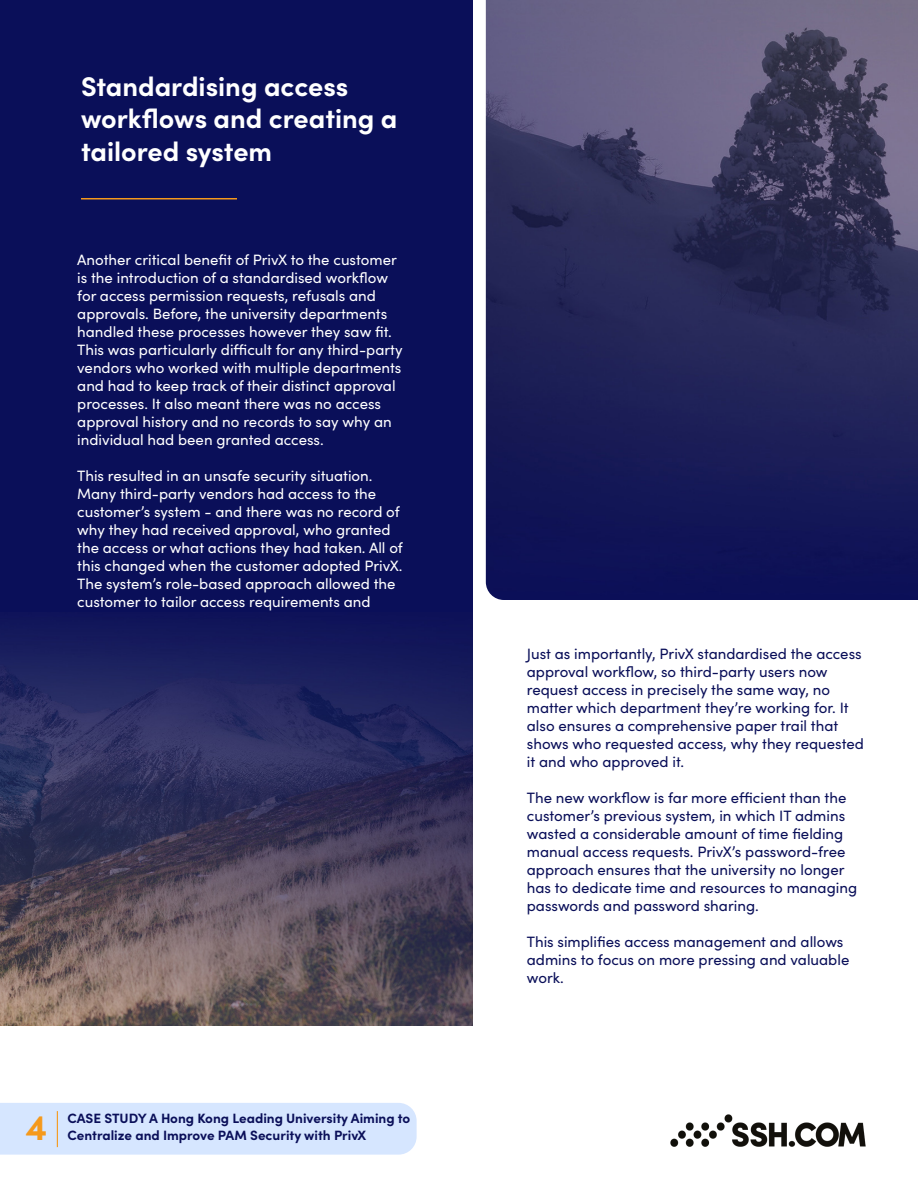
<style>
.page{position:relative;width:918px;height:1188px;background:#fff}
.page>*{position:absolute;margin:0;border:0;box-sizing:border-box;transform-origin:0 0}
.Heading__1{font:700 36px "Sofia Pro";color:#f5991c}
.Heading__1-2{font:700 27px/32.4px "Sofia Pro";color:#fff}
.Heading__1-3{font:15px/18px "Sofia Pro";color:#fff}
.Heading__1-4{font:15px/18px "Sofia Pro";color:#0a0f59}
.Heading__1-5{font:700 13.5px "Sofia Pro";color:#0a0f59}
</style>
<div class="page">
<div style="left:0;top:0;width:472px;height:612px;background:#0a0f59"></div>
<div style="left:0;top:1103px;width:417px;height:52px;background:#d6e6ff"></div>
<hr style="left:57px;top:1111px;width:1px;height:36px;background:#f5991c">
<img style="left:670px;top:1115px;width:195px;height:31px">
<hr style="left:81px;top:198px;width:156px;height:2px;background:#f5991c">
<img style="left:486px;top:0;width:432px;height:600px">
<img style="left:0;top:613px;width:472px;height:413px">
<p class="Heading__1-2" style="left:81px;top:68px;width:318px">Standardising access workflows and creating a tailored system</p>
<p class="Heading__1-3" style="left:77px;top:250px;width:327px">Another critical benefit of PrivX to the customer is the introduction of a standardised workflow for access permission requests, refusals and approvals. Before, the university departments handled these processes however they saw fit.<br>This was particularly difficult for any third-party vendors who worked with multiple departments and had to keep track of their distinct approval processes. It also meant there was no access approval history and no records to say why an individual had been granted access.</p>
<p class="Heading__1-3" style="left:77px;top:466px;width:327px">This resulted in an unsafe security situation.<br>Many third-party vendors had access to the customer’s system - and there was no record of why they had received approval, who granted the access or what actions they had taken. All of this changed when the customer adopted PrivX.<br>The system’s role-based approach allowed the customer to tailor access requirements and</p>
<p class="Heading__1" style="left:26px;top:1100px;width:23px">4</p>
<p class="Heading__1-5" style="left:68px;top:1108px;width:344px">CASE STUDY A Hong Kong Leading University Aiming to</p>
<p class="Heading__1-5" style="left:68px;top:1125px;width:300px">Centralize and Improve PAM Security with PrivX</p>
<p class="Heading__1-4" style="left:527px;top:644px;width:339px">Just as importantly, PrivX standardised the access approval workflow, so third-party users now request access in precisely the same way, no matter which department they’re working for. It also ensures a comprehensive paper trail that shows who requested access, why they requested it and who approved it.</p>
<p class="Heading__1-4" style="left:527px;top:788px;width:332px">The new workflow is far more efficient than the customer’s previous system, in which IT admins wasted a considerable amount of time fielding manual access requests. PrivX’s password-free approach ensures that the university no longer has to dedicate time and resources to managing passwords and password sharing.</p>
<p class="Heading__1-4" style="left:527px;top:932px;width:324px">This simplifies access management and allows admins to focus on more pressing and valuable work.</p>
</div>
